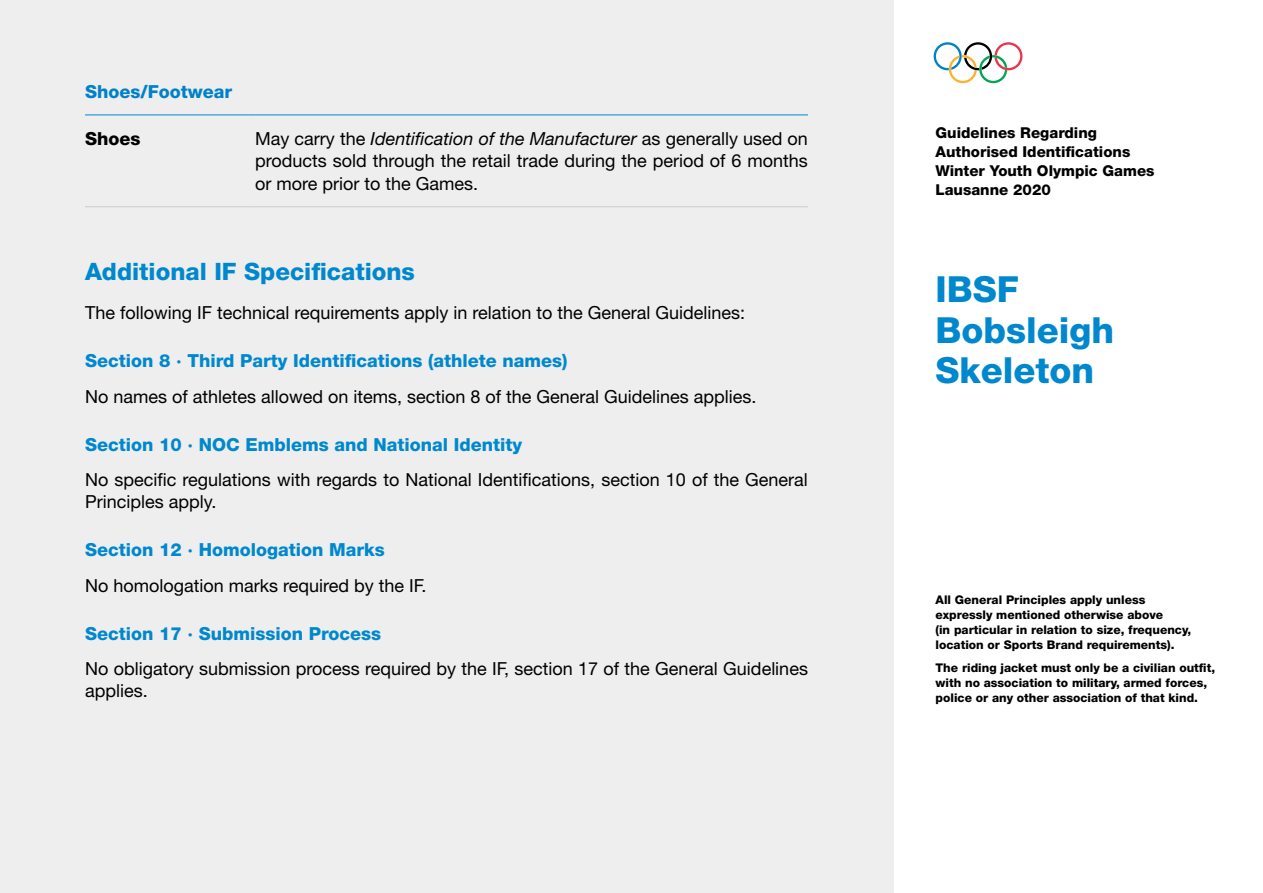
<style>
.page{position:relative;width:1263px;height:893px;background:#fff}
.page>*{position:absolute;margin:0;border:0;box-sizing:border-box;transform-origin:0 0}
.t1{font:800 36px/40.5px "Helvetica Neue LT Std";color:#0088ce}
.Text_Title{font:800 24px "Helvetica Neue LT Std";color:#0088ce}
.Text{font:18px/22.5px "Helvetica Neue LT Std";color:#000}
.Text_Subtitle{font:800 18px "Helvetica Neue LT Std";color:#0088ce}
.Table_Text{font:18px/22.5px "Helvetica Neue LT Std";color:#000;text-align:justify}
.Table_Head{font:800 18px "Helvetica Neue LT Std";color:#0081c8}
.Table_Tile{font:800 18px "Helvetica Neue LT Std";color:#000}
.t2{font:800 15px/18.8px "Helvetica Neue LT Std";color:#000}
.Note{font:800 12px/15px "Helvetica Neue LT Std";color:#000}
.s1{font-style:italic}
</style>
<div class="page">
<div style="left:0;top:0;width:893px;height:893px;background:#eee"></div>
<svg style="left:934px;top:42px;width:88px;height:41px"></svg>
<hr style="left:85px;top:206px;width:170px;height:1px;background:#ccc">
<hr style="left:255px;top:206px;width:553px;height:1px;background:#ccc">
<hr style="left:85px;top:114px;width:170px;height:1px;background:#0088ce">
<hr style="left:255px;top:114px;width:553px;height:1px;background:#0088ce">
<p class="Table_Head" style="left:85px;top:81px;width:149px">Shoes/Footwear</p>
<p class="Table_Tile" style="left:85px;top:128px;width:57px">Shoes</p>
<p class="Table_Text" style="left:255px;top:127px;width:554px">May carry the <span class="s1">Identification of the Manufacturer</span> as generally used on products sold through the retail trade during the period of 6 months or more prior to the Games.</p>
<p class="Text_Title" style="left:85px;top:257px;width:331px">Additional IF Specifications</p>
<p class="Text" style="left:85px;top:301px;width:662px">The following IF technical requirements apply in relation to the General Guidelines:</p>
<p class="Text_Subtitle" style="left:85px;top:350px;width:484px">Section 8 · Third Party Identifications (athlete names)</p>
<p class="Text" style="left:85px;top:385px;width:673px">No names of athletes allowed on items, section 8 of the General Guidelines applies.</p>
<p class="Text_Subtitle" style="left:85px;top:433px;width:439px">Section 10 · NOC Emblems and National Identity</p>
<p class="Text" style="left:85px;top:468px;width:724px">No specific regulations with regards to National Identifications, section 10 of the General<br>Principles apply.</p>
<p class="Text_Subtitle" style="left:85px;top:539px;width:301px">Section 12 · Homologation Marks</p>
<p class="Text" style="left:85px;top:574px;width:343px">No homologation marks required by the IF.</p>
<p class="Text_Subtitle" style="left:85px;top:622px;width:298px">Section 17 · Submission Process</p>
<p class="Text" style="left:85px;top:657px;width:724px">No obligatory submission process required by the IF, section 17 of the General Guidelines applies.</p>
<p class="t2" style="left:935px;top:124px;width:220px">Guidelines Regarding<br>Authorised Identifications<br>Winter Youth Olympic Games<br>Lausanne 2020</p>
<h1 class="t1" style="left:935px;top:269px;width:180px">IBSF<br>Bobsleigh<br>Skeleton</h1>
<p class="Note" style="left:935px;top:592px;width:257px">All General Principles apply unless expressly mentioned otherwise above<br>(in particular in relation to size, frequency, location or Sports Brand requirements).</p>
<p class="Note" style="left:935px;top:661px;width:281px">The riding jacket must only be a civilian outfit, with no association to military, armed forces, police or any other association of that kind.</p>
</div>
